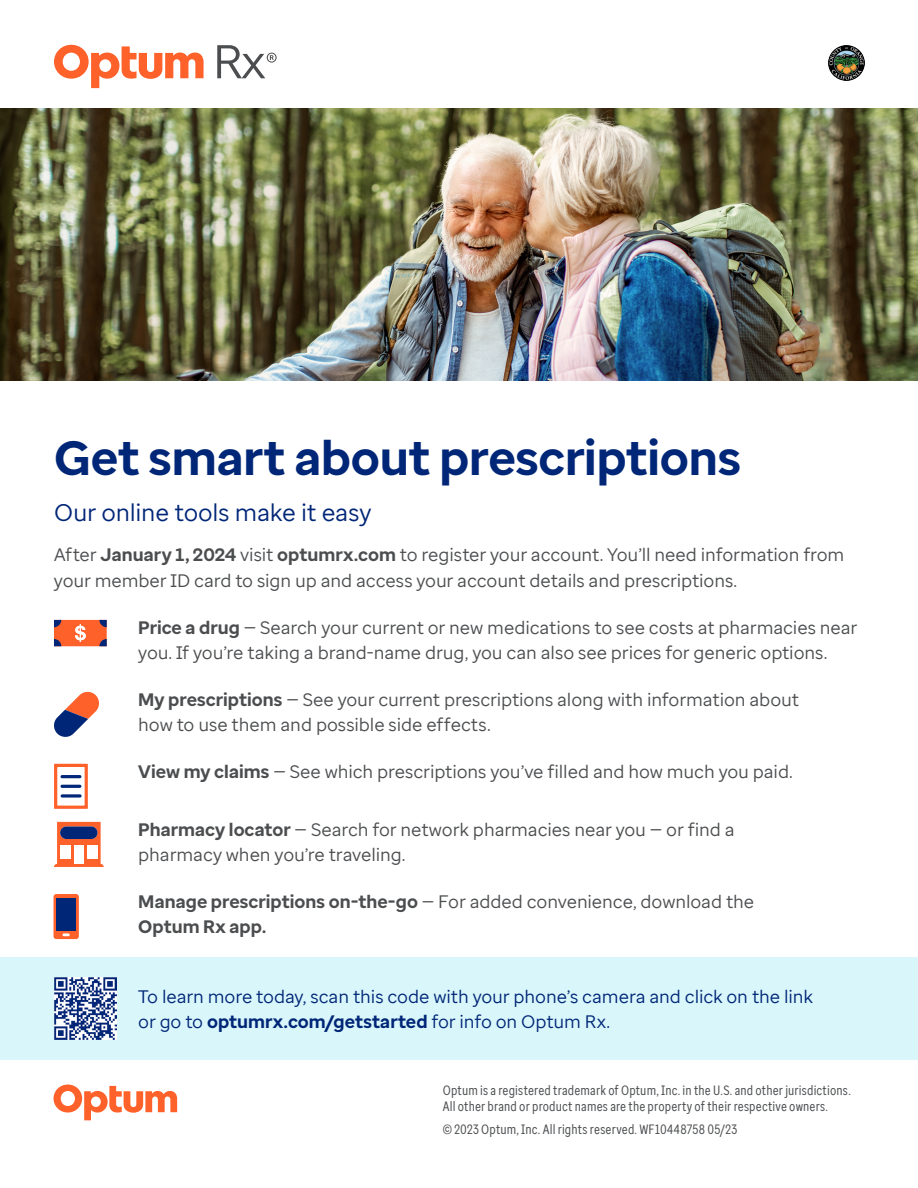
<style>
.page{position:relative;width:918px;height:1188px;background:#fff}
.page>*{position:absolute;margin:0;border:0;box-sizing:border-box;transform-origin:0 0}
.t1{font:700 48px "Optum Sans";color:#002677}
.t2{font:24px "Optum Sans";letter-spacing:-.01em;color:#002677}
.t3{font:18px/25.2px "Optum Sans";letter-spacing:-.005em;color:#4b4d4f}
.t4{font:18px/25.2px "Optum Sans";letter-spacing:-.005em;color:#002677}
.t5{font:700 18px/25.2px "Optum Sans";letter-spacing:.005em;color:#4b4d4f}
.t6{font:13.5px/16.2px "Optum Sans Cond";letter-spacing:.01em;color:#4b4d4f}
.s1{font-weight:700}
.s2{font-weight:400}
</style>
<div class="page">
<img style="left:0;top:380px;width:72px;height:1px">
<svg style="left:217px;top:45px;width:60px;height:33px"></svg>
<svg style="left:54px;top:45px;width:150px;height:43px"></svg>
<svg style="left:54px;top:620px;width:53px;height:26px"></svg>
<svg style="left:54px;top:691px;width:45px;height:46px"></svg>
<svg style="left:54px;top:764px;width:34px;height:45px"></svg>
<svg style="left:54px;top:822px;width:50px;height:45px"></svg>
<div style="left:74px;top:845px;width:10px;height:19px;background:#fff"></div>
<div style="left:60px;top:845px;width:11px;height:14px;background:#fff"></div>
<div style="left:87px;top:845px;width:11px;height:14px;background:#fff"></div>
<div style="left:60px;top:826px;width:38px;height:13px;background:#002677;border-radius:6px"></div>
<div style="left:54px;top:894px;width:25px;height:45px;background:#ff612b;border-radius:3px"></div>
<svg style="left:63px;top:933px;width:7px;height:3px"></svg>
<div style="left:56px;top:898px;width:20px;height:33px;background:#002677"></div>
<div style="left:0;top:957px;width:918px;height:103px;background:#d9f6fa"></div>
<img style="left:54px;top:977px;width:63px;height:63px">
<svg style="left:54px;top:1085px;width:123px;height:35px"></svg>
<img style="left:0;top:108px;width:918px;height:272px">
<img style="left:828px;top:45px;width:36px;height:36px">
<p class="t1" style="left:54px;top:426px;width:688px">Get smart about prescriptions</p>
<p class="t2" style="left:54px;top:497px;width:319px">Our online tools make it easy</p>
<p class="t3" style="left:54px;top:542px;width:792px">After <span class="s1">January 1, 2024</span> visit <span class="s1">optumrx.com</span> to register your account. You’ll need information from your member ID card to sign up and access your account details and prescriptions.</p>
<p class="t3" style="left:138px;top:615px;width:721px"><span class="s1">Price a drug</span> — Search your current or new medications to see costs at pharmacies near you. If you’re taking a brand-name drug, you can also see prices for generic options.</p>
<p class="t3" style="left:138px;top:686px;width:662px"><span class="s1">My prescriptions</span> — See your current prescriptions along with information about how to use them and possible side effects.</p>
<p class="t3" style="left:138px;top:758px;width:656px"><span class="s1">View my claims</span> — See which prescriptions you’ve filled and how much you paid.</p>
<p class="t3" style="left:138px;top:817px;width:598px"><span class="s1">Pharmacy locator</span> — Search for network pharmacies near you — or find a pharmacy when you’re traveling.</p>
<p class="t5" style="left:138px;top:889px;width:618px">Manage prescriptions on-the-go <span class="s2">— For added convenience, download the<br></span>Optum Rx app.</p>
<p class="t4" style="left:138px;top:984px;width:676px">To learn more today, scan this code with your phone’s camera and click on the link or go to <span class="s1">optumrx.com/getstarted</span> for info on Optum Rx.</p>
<p class="t6" style="left:443px;top:1082px;width:410px">Optum is a registered trademark of Optum, Inc. in the U.S. and other jurisdictions.<br>All other brand or product names are the property of their respective owners.</p>
<p class="t6" style="left:443px;top:1121px;width:296px">© 2023 Optum, Inc. All rights reserved. WF10448758 05/23</p>
</div>
